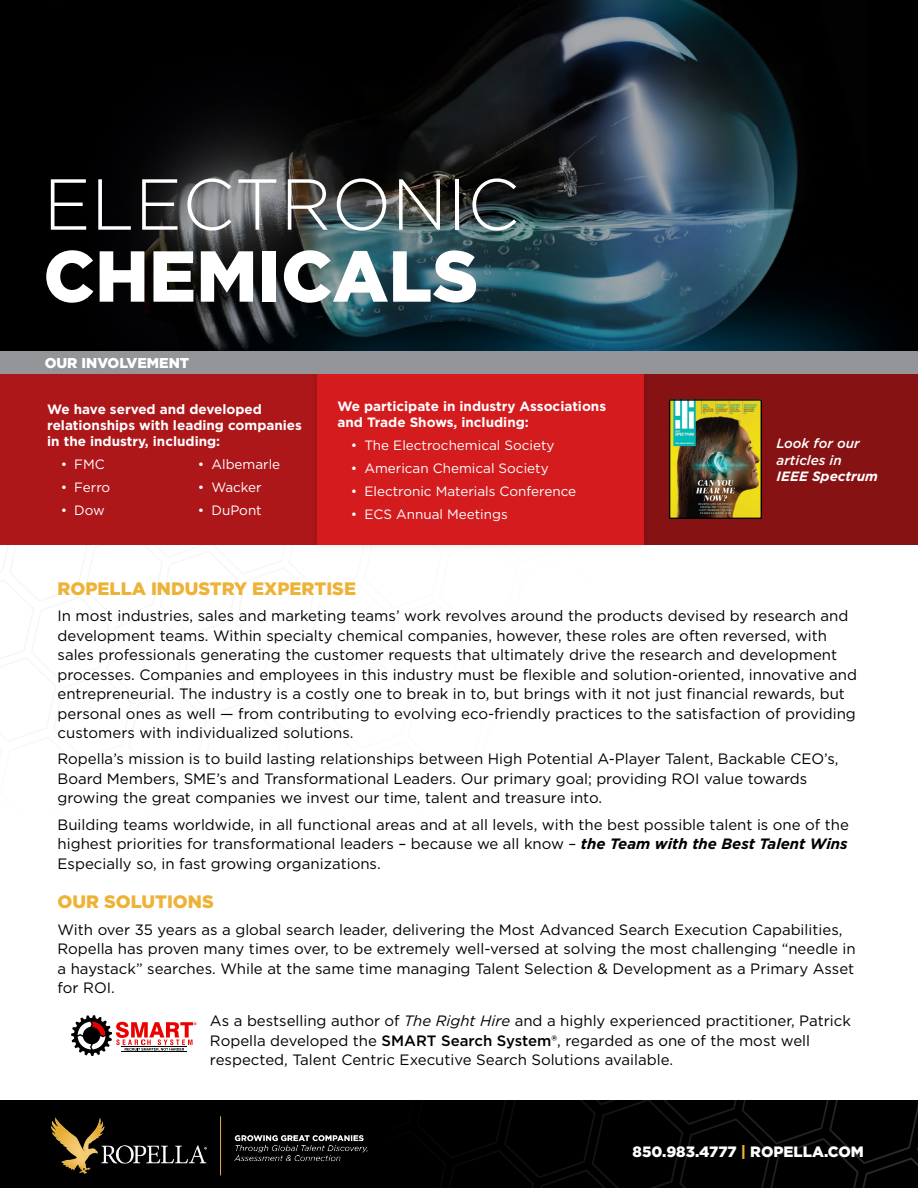
<style>
.page{position:relative;width:918px;height:1188px;background:#fff}
.page>*{position:absolute;margin:0;border:0;box-sizing:border-box;transform-origin:0 0}
.t1{font:300 72px "Gotham";letter-spacing:.005em;color:#fff}
.t2{font:900 72px "Gotham";letter-spacing:.005em;color:#fff}
.t3{font:900 18px "Gotham";color:#edb236}
.t4{font:15px/19.5px "Gotham";color:#000}
.t5{font:900 15px "Gotham";color:#fff}
.t6{font:900 14.25px "Gotham";color:#fff}
.t7{font:700 13.5px/16.2px "Gotham";color:#fff}
.t8{font:13.5px "Gotham";color:#fff}
.t9{font:italic 500 13.5px/16.2px "Gotham";color:#fff}
.t10{font:italic 700 13.5px "Gotham";color:#fff}
.s1{font-weight:700;font-style:italic}
.s2{font-style:italic}
.s3{font-weight:500}
.s4{color:#edb236}
</style>
<div class="page">
<div style="left:0;top:1101px;width:918px;height:87px;background:#000"></div>
<svg style="left:487px;top:1101px;width:431px;height:87px"></svg>
<svg style="left:71px;top:1015px;width:122px;height:41px"></svg>
<svg style="left:0;top:0;width:918px;height:352px;background:#172127"></svg>
<div style="left:0;top:374px;width:317px;height:170px;background:#ad1719"></div>
<div style="left:644px;top:374px;width:274px;height:170px;background:#871214"></div>
<img style="left:672px;top:402px;width:87px;height:114px">
<div style="left:669px;top:400px;width:93px;height:118px;border:1px solid #000"></div>
<div style="left:309px;top:366px;width:343px;height:186px;background:#000;opacity:.15"></div>
<div style="left:317px;top:374px;width:327px;height:170px;background:#d41c1f"></div>
<img style="left:33px;top:1100px;width:362px;height:76px">
<div style="left:0;top:352px;width:918px;height:22px;background:#939598"></div>
<h1 class="t1" style="left:44px;top:159px;width:477px">ELECTRONIC</h1>
<h1 class="t2" style="left:44px;top:227px;width:436px">CHEMICALS</h1>
<p class="t6" style="left:45px;top:353px;width:146px">OUR INVOLVEMENT</p>
<p class="t7" style="left:47px;top:401px;width:256px">We have served and developed relationships with leading companies in the industry, including:</p>
<p class="t8" style="left:61px;top:456px;width:46px">• FMC</p>
<p class="t8" style="left:61px;top:479px;width:51px">• Ferro</p>
<p class="t8" style="left:61px;top:502px;width:46px">• Dow</p>
<p class="t8" style="left:198px;top:456px;width:84px">• Albemarle</p>
<p class="t8" style="left:198px;top:479px;width:65px">• Wacker</p>
<p class="t8" style="left:198px;top:502px;width:65px">• DuPont</p>
<p class="t7" style="left:337px;top:398px;width:270px">We participate in industry Associations and Trade Shows, including:</p>
<p class="t8" style="left:351px;top:436px;width:205px">• The Electrochemical Society</p>
<p class="t8" style="left:351px;top:459px;width:199px">• American Chemical Society</p>
<p class="t8" style="left:351px;top:482px;width:227px">• Electronic Materials Conference</p>
<p class="t8" style="left:351px;top:505px;width:158px">• ECS Annual Meetings</p>
<p class="t9" style="left:777px;top:435px;width:85px">Look for our articles in</p>
<p class="t10" style="left:777px;top:467px;width:103px">IEEE Spectrum</p>
<p class="t3" style="left:58px;top:576px;width:300px">ROPELLA INDUSTRY EXPERTISE</p>
<p class="t4" style="left:58px;top:606px;width:801px">In most industries, sales and marketing teams’ work revolves around the products devised by research and development teams. Within specialty chemical companies, however, these roles are often reversed, with sales professionals generating the customer requests that ultimately drive the research and development processes. Companies and employees in this industry must be flexible and solution-oriented, innovative and entrepreneurial. The industry is a costly one to break in to, but brings with it not just financial rewards, but personal ones as well — from contributing to evolving eco-friendly practices to the satisfaction of providing customers with individualized solutions.</p>
<p class="t4" style="left:58px;top:749px;width:783px">Ropella’s mission is to build lasting relationships between High Potential A-Player Talent, Backable CEO’s,<br>Board Members, SME’s and Transformational Leaders. Our primary goal; providing ROI value towards growing the great companies we invest our time, talent and treasure into.</p>
<p class="t4" style="left:58px;top:814px;width:793px;text-align:justify">Building teams worldwide, in all functional areas and at all levels, with the best possible talent is one of the highest priorities for transformational leaders – because we all know – <span class="s1">the Team with the Best Talent Wins </span>Especially so, in fast growing organizations.</p>
<p class="t3" style="left:58px;top:889px;width:158px">OUR SOLUTIONS</p>
<p class="t4" style="left:58px;top:919px;width:800px">With over 35 years as a global search leader, delivering the Most Advanced Search Execution Capabilities, Ropella has proven many times over, to be extremely well-versed at solving the most challenging “needle in a haystack” searches. While at the same time managing Talent Selection &amp; Development as a Primary Asset for ROI.</p>
<p class="t4" style="left:210px;top:1011px;width:642px;text-indent:-17px"><sub>®</sub> As a bestselling author of <span class="s2">The Right Hire</span> and a highly experienced practitioner, Patrick<br>Ropella developed the <span class="s3">SMART Search System®</span>, regarded as one of the most well respected, Talent Centric Executive Search Solutions available.</p>
<p class="t5" style="left:633px;top:1141px;width:233px">850.983.4777 <span class="s4">|</span> ROPELLA.COM</p>
</div>
